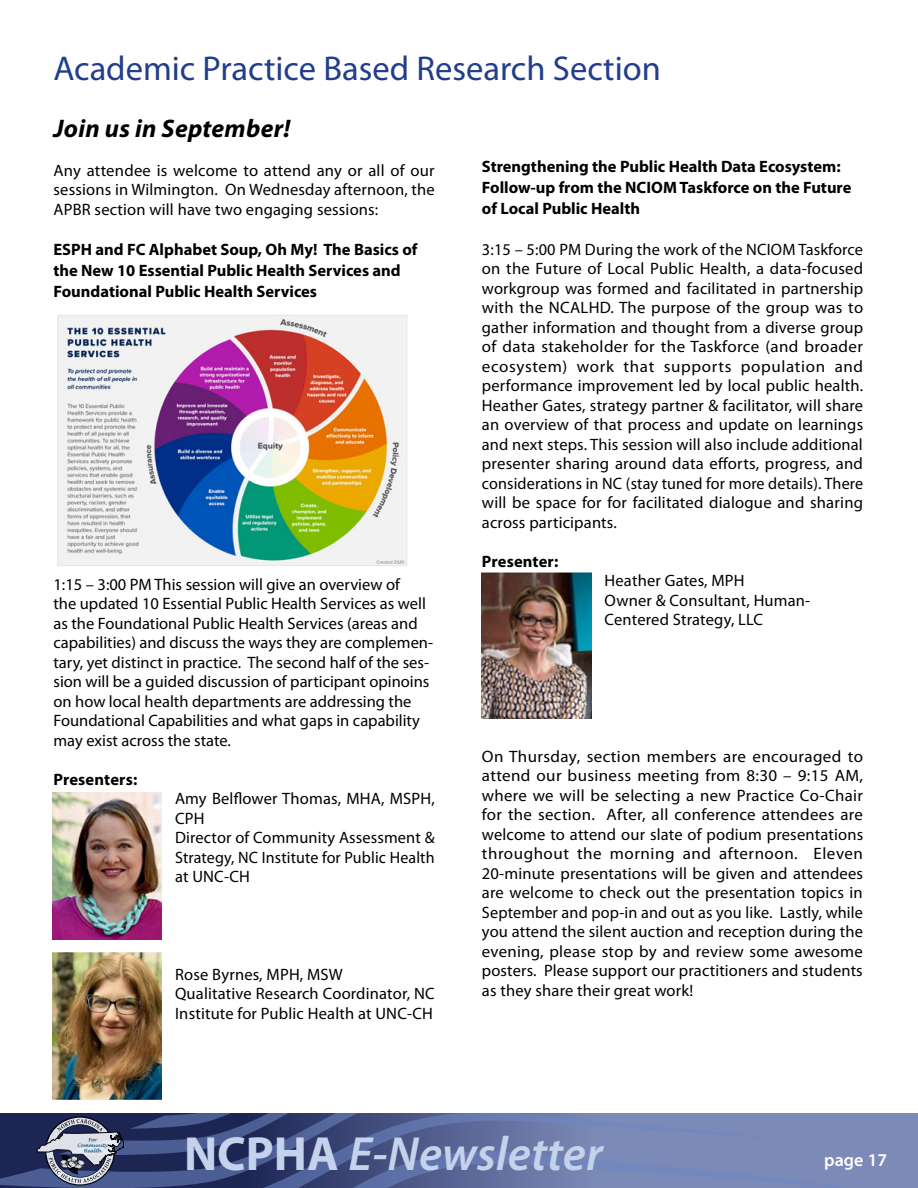
<style>
.page{position:relative;width:918px;height:1188px;background:#fff}
.page>*{position:absolute;margin:0;border:0;box-sizing:border-box;transform-origin:0 0}
.t1{font:italic 600 48.15px "Myriad Pro";color:#c5d2ec}
.t2{font:34.5px "Myriad Pro";color:#223d8a}
.t3{font:italic 700 25.5px "Myriad Pro";letter-spacing:.01em;color:#000}
.t4{font:600 18px "Myriad Pro";color:#fff}
.t5{font:16.5px/19.5px "Myriad Pro";color:#000}
.t6{font:700 16.5px/21px "Myriad Pro";color:#000}
.s1{font-weight:700;font-style:normal}
</style>
<div class="page">
<svg style="left:0;top:1113px;width:914px;height:75px;background:#5c6997"></svg>
<img style="left:52px;top:793px;width:110px;height:146px">
<img style="left:52px;top:953px;width:110px;height:146px">
<img style="left:482px;top:572px;width:109px;height:147px">
<img style="left:57px;top:315px;width:350px;height:251px">
<h2 class="t2" style="left:54px;top:47px;width:609px">Academic Practice Based Research Section</h2>
<h3 class="t3" style="left:54px;top:112px;width:238px">Join us in September!</h3>
<p class="t5" style="left:54px;top:160px;width:383px;text-align:justify">Any attendee is welcome to attend any or all of our sessions in Wilmington. On Wednesday afternoon, the APBR section will have two engaging sessions:</p>
<p class="t6" style="left:54px;top:239px;width:365px">ESPH and FC Alphabet Soup, Oh My! The Basics of the New 10 Essential Public Health Services and<br>Foundational Public Health Services</p>
<p class="t5" style="left:54px;top:574px;width:381px">1:15 – 3:00 PM This session will give an overview of<br>the updated 10 Essential Public Health Services as well as the Foundational Public Health Services (areas and capabilities) and discuss the ways they are complemen&shy;tary, yet distinct in practice. The second half of the ses&shy;sion will be a guided discussion of participant opinoins on how local health departments are addressing the Foundational Capabilities and what gaps in capability may exist across the state.</p>
<p class="t6" style="left:54px;top:768px;width:85px">Presenters:</p>
<p class="t5" style="left:175px;top:789px;width:261px">Amy Belflower Thomas, MHA, MSPH,<br>CPH<br>Director of Community Assessment &amp;<br>Strategy, NC Institute for Public Health at UNC-CH</p>
<p class="t5" style="left:175px;top:964px;width:261px">Rose Byrnes, MPH, MSW<br>Qualitative Research Coordinator, NC<br>Institute for Public Health at UNC-CH</p>
<p class="t6" style="left:482px;top:156px;width:371px">Strengthening the Public Health Data Ecosystem:<br>Follow-up from the NCIOM Taskforce on the Future of Local Public Health</p>
<p class="t5" style="left:482px;top:239px;width:383px;text-align:justify">3:15 – 5:00 PM During the work of the NCIOM Taskforce on the Future of Local Public Health, a data-focused workgroup was formed and facilitated in partnership with the NCALHD. The purpose of the group was to gather information and thought from a diverse group of data stakeholder for the Taskforce (and broader ecosystem) work that supports population and performance improvement led by local public health.<br>Heather Gates, strategy partner &amp; facilitator, will share an overview of that process and update on learnings and next steps. This session will also include additional presenter sharing around data efforts, progress, and considerations in NC (stay tuned for more details). There will be space for for facilitated dialogue and sharing across participants.</p>
<p class="t6" style="left:482px;top:550px;width:78px">Presenter:</p>
<p class="t5" style="left:605px;top:571px;width:207px">Heather Gates, MPH<br>Owner &amp; Consultant, Human-<br>Centered Strategy, LLC</p>
<p class="t5" style="left:482px;top:746px;width:383px;text-align:justify">On Thursday, section members are encouraged to attend our business meeting from 8:30 – 9:15 AM, where we will be selecting a new Practice Co-Chair for the section. After, all conference attendees are welcome to attend our slate of podium presentations throughout the morning and afternoon. Eleven 20-minute presentations will be given and attendees are welcome to check out the presentation topics in September and pop-in and out as you like. Lastly, while you attend the silent auction and reception during the evening, please stop by and review some awesome posters. Please support our practitioners and students as they share their great work!</p>
<h1 class="t1" style="left:184px;top:1124px;width:420px"><span class="s1">NCPHA</span> E-Newsletter</h1>
<p class="t4" style="left:824px;top:1148px;width:64px">page 17</p>
</div>
